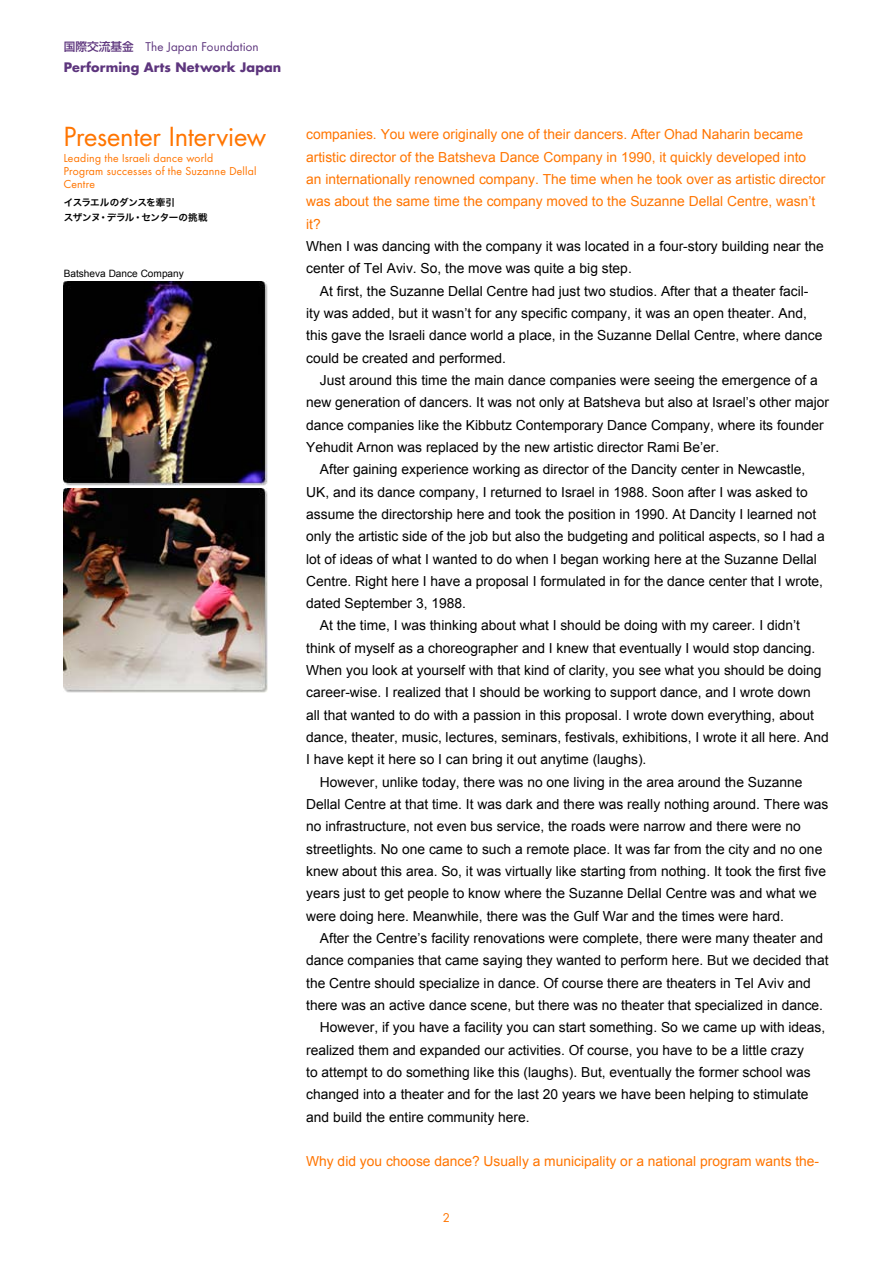
<style>
.page{position:relative;width:893px;height:1263px;background:#fff}
.page>*{position:absolute;margin:0;border:0;box-sizing:border-box;transform-origin:0 0}
.t1{font:25.5px "Futura";letter-spacing:-.01em;color:#ff7500}
.t2{font:13.8px/22.4px "Arial";color:#000}
.t3{font:13.8px/22.4px "Arial";color:#ff7500}
.t4{font:700 12.75px "Futura";letter-spacing:.01em;color:#5d357d}
.t5{font:11.7px "Futura";letter-spacing:.01em;color:#5d357d}
.t6{font:11.7px "Futura";color:#ff7500}
.t7{font:10.65px/12.8px "Futura";letter-spacing:.02em;color:#ff7500}
.t8{font:10.05px "Arial";color:#000}
.t9{font:9.6px/14.9px "Hira Kaku Pro W6";letter-spacing:-.03em;color:#000}
.s1{font-family:"Shin Go Pro";font-weight:500}
</style>
<div class="page">
<img style="left:64px;top:281px;width:204px;height:204px">
<img style="left:64px;top:488px;width:204px;height:205px">
<p class="t5" style="left:64px;top:38px;width:196px"><span class="s1">国際交流基金　</span>The Japan Foundation</p>
<p class="t4" style="left:64px;top:58px;width:219px">Performing Arts Network Japan</p>
<h1 class="t1" style="left:64px;top:119px;width:204px">Presenter Interview</h1>
<p class="t7" style="left:64px;top:152px;width:194px">Leading the Israeli dance world<br>Program successes of the Suzanne Dellal<br>Centre</p>
<p class="t9" style="left:98px;top:195px;width:111px;text-indent:-35px">イスラエルのダンスを牽引<br>・デラル・センターの挑戦</p>
<p class="t9" style="left:64px;top:210px;width:38px">スザンヌ</p>
<p class="t8" style="left:64px;top:266px;width:122px">Batsheva Dance Company</p>
<p class="t3" style="left:306px;top:124px;width:521px">companies. You were originally one of their dancers. After Ohad Naharin became artistic director of the Batsheva Dance Company in 1990, it quickly developed into<br>an internationally renowned company. The time when he took over as artistic director was about the same time the company moved to the Suzanne Dellal Centre, wasn t’<br>?i t</p>
<p class="t2" style="left:306px;top:235px;width:519px">When I was dancing with the company it was located in a four-story building near the center of Tel Aviv. So, the move was quite a big step.</p>
<p class="t2" style="left:306px;top:302px;width:502px">ity was added, but it wasn t’ for any specific company it, was an open theater. And,</p>
<p class="t2" style="left:320px;top:280px;width:490px">At first, the Suzanne Dellal Centre had just two studios. After that a theater facil-</p>
<p class="t2" style="left:306px;top:324px;width:518px">this gave the Israeli dance world a place in, the Suzanne Dellal Centre, where dance could be created and performed.</p>
<p class="t2" style="left:320px;top:369px;width:499px">Just around this time the main dance companies were seeing the emergence of a</p>
<p class="t2" style="left:306px;top:391px;width:525px">new generation of dancers It. was not only at Batsheva but also at Israel s’ other major</p>
<p class="t2" style="left:306px;top:414px;width:519px">dance companies like the Kibbutz Contemporary Dance Company, where its founder</p>
<p class="t2" style="left:306px;top:436px;width:415px">Yehudit Arnon was replaced by the new artistic director Rami Be’er.</p>
<p class="t2" style="left:320px;top:458px;width:487px">After gaining experience working as director of the Dancity center in Newcastle,</p>
<p class="t2" style="left:306px;top:481px;width:503px">UK, and its dance company I, returned to Israel in 1988. Soon after I was asked to</p>
<p class="t2" style="left:306px;top:503px;width:512px">assume the directorship here and took the position in 1990. At Dancity I learned not</p>
<p class="t2" style="left:306px;top:525px;width:520px">only the artistic side of the job but also the budgeting and political aspects, so I had a</p>
<p class="t2" style="left:306px;top:548px;width:512px">lot of ideas of what I wanted to do when I began working here at the Suzanne Dellal</p>
<p class="t2" style="left:306px;top:570px;width:518px">Centre. Right here I have a proposal I formulated in for the dance center that I wrote,</p>
<p class="t2" style="left:306px;top:592px;width:161px">dated September 3, 1988.</p>
<p class="t2" style="left:320px;top:615px;width:482px">At the time I, was thinking about what I should be doing with my career I. didn t’</p>
<p class="t2" style="left:306px;top:637px;width:511px">think of myself as a choreographer and I knew that eventually I would stop dancing.</p>
<p class="t2" style="left:306px;top:659px;width:517px">When you look at yourself with that kind of clarity, you see what you should be doing</p>
<p class="t2" style="left:306px;top:681px;width:506px">career-wise I. realized that I should be working to support dance, and I wrote down</p>
<p class="t2" style="left:306px;top:704px;width:509px">all that wanted to do with a passion in this proposal I. wrote down everything, about</p>
<p class="t2" style="left:306px;top:726px;width:524px">dance, theater, music, lectures, seminars, festivals, exhibitions I, wrote it all here. And</p>
<p class="t2" style="left:306px;top:748px;width:342px">I have kept it here so I can bring it out anytime (laughs .(</p>
<p class="t2" style="left:320px;top:771px;width:484px">However, unlike today, there was no one living in the area around the Suzanne</p>
<p class="t2" style="left:306px;top:793px;width:524px">Dellal Centre at that time It. was dark and there was really nothing around. There was</p>
<p class="t2" style="left:306px;top:815px;width:496px">no infrastructure, not even bus service, the roads were narrow and there were no</p>
<p class="t2" style="left:306px;top:838px;width:518px">streetlights. No one came to such a remote place It. was far from the city and no one</p>
<p class="t2" style="left:306px;top:860px;width:521px">knew about this area. So it, was virtually like starting from nothing It. took the first five</p>
<p class="t2" style="left:306px;top:882px;width:512px">years just to get people to know where the Suzanne Dellal Centre was and what we</p>
<p class="t2" style="left:306px;top:905px;width:479px">were doing here. Meanwhile, there was the Gulf War and the times were hard.</p>
<p class="t2" style="left:320px;top:927px;width:505px">After the Centre s’ facility renovations were complete, there were many theater and</p>
<p class="t2" style="left:306px;top:949px;width:524px">dance companies that came saying they wanted to perform here. But we decided that</p>
<p class="t2" style="left:306px;top:972px;width:506px">the Centre should specialize in dance. Of course there are theaters in Tel Aviv and</p>
<p class="t2" style="left:306px;top:994px;width:518px">there was an active dance scene, but there was no theater that specialized in dance.</p>
<p class="t2" style="left:320px;top:1016px;width:507px">However if, you have a facility you can start something. So we came up with ideas,</p>
<p class="t2" style="left:306px;top:1039px;width:499px">realized them and expanded our activities. Of course, you have to be a little crazy</p>
<p class="t2" style="left:306px;top:1061px;width:506px">to attempt to do something like this (laughs .) But, eventually the former school was</p>
<p class="t2" style="left:306px;top:1083px;width:504px">changed into a theater and for the last 20 years we have been helping to stimulate</p>
<p class="t2" style="left:306px;top:1106px;width:225px">and build the entire community here.</p>
<p class="t3" style="left:306px;top:1150px;width:515px">Why did you choose dance? Usually a municipality or a national program wants the-</p>
<p class="t6" style="left:443px;top:1210px;width:9px">2</p>
</div>
